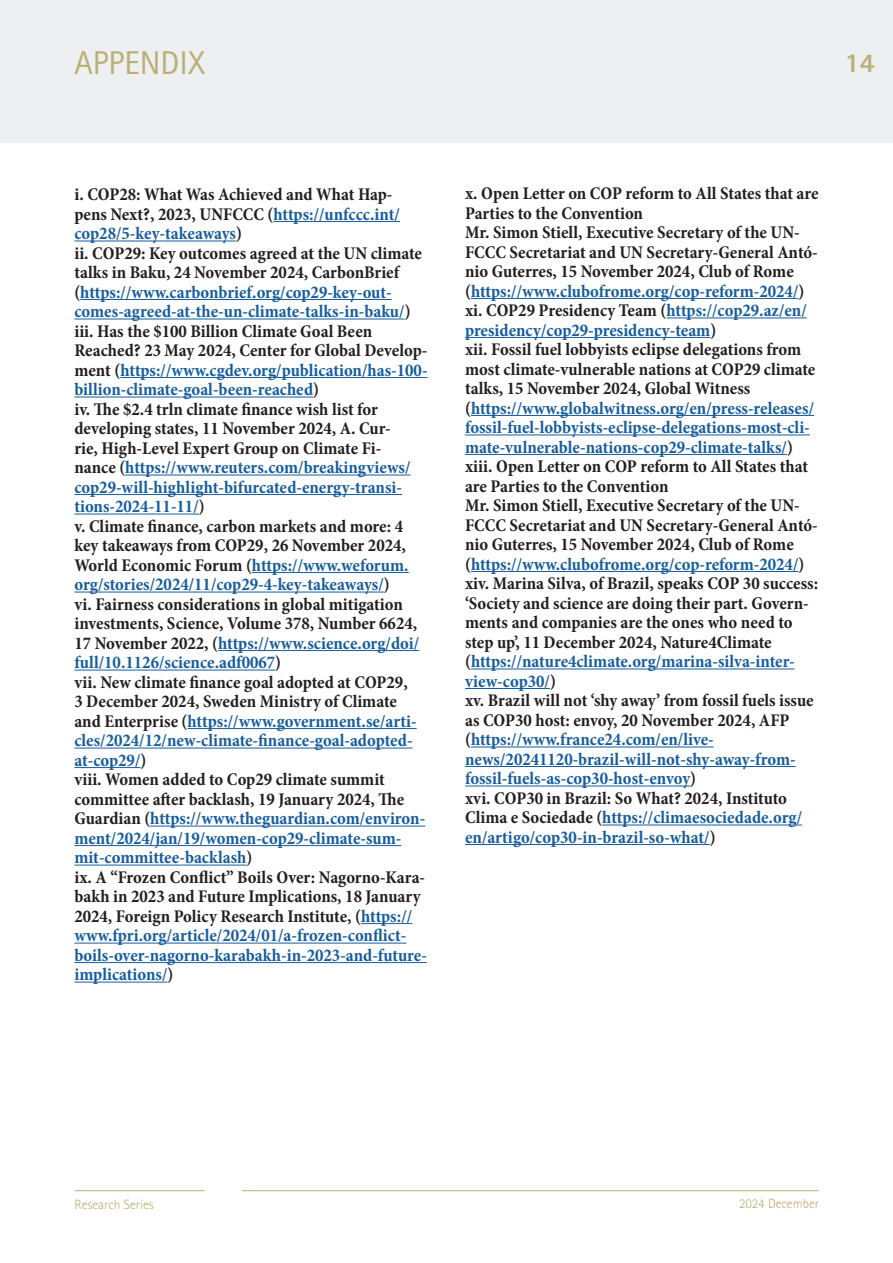
<style>
.page{position:relative;width:893px;height:1263px;background:#fff}
.page>*{position:absolute;margin:0;border:0;box-sizing:border-box;transform-origin:0 0}
.t1{font:33px "Rotis Sans Serif Std";color:#baaf75}
.t2{font:800 27px "Rotis Sans Serif Std";color:#baaf75}
.t3{font:700 condensed 18px/19.5px "Minion Pro";color:#231f20}
.t4{font:700 condensed 18px/19.5px "Minion Pro";color:#175d9e}
.t5{font:300 13.5px "Rotis Sans Serif Std";color:#baaf75}
.s1{color:#175d9e}
.s2{color:#231f20}
</style>
<div class="page">
<div style="left:0;top:0;width:893px;height:142px;background:#edeff0"></div>
<hr style="left:0;top:0;width:1px;height:143px;background:#baaf75">
<hr style="left:273px;top:221px;width:127px;height:1px;background:#175d9e">
<hr style="left:74px;top:241px;width:162px;height:1px;background:#175d9e">
<hr style="left:80px;top:299px;width:312px;height:1px;background:#175d9e">
<hr style="left:74px;top:319px;width:331px;height:1px;background:#175d9e">
<hr style="left:120px;top:377px;width:308px;height:1px;background:#175d9e">
<hr style="left:74px;top:397px;width:239px;height:1px;background:#175d9e">
<hr style="left:125px;top:475px;width:286px;height:1px;background:#175d9e">
<hr style="left:74px;top:494px;width:328px;height:1px;background:#175d9e">
<hr style="left:74px;top:514px;width:125px;height:1px;background:#175d9e">
<hr style="left:252px;top:572px;width:157px;height:1px;background:#175d9e">
<hr style="left:74px;top:592px;width:310px;height:1px;background:#175d9e">
<hr style="left:218px;top:650px;width:201px;height:1px;background:#175d9e">
<hr style="left:74px;top:670px;width:201px;height:1px;background:#175d9e">
<hr style="left:188px;top:728px;width:229px;height:1px;background:#175d9e">
<hr style="left:74px;top:748px;width:339px;height:1px;background:#175d9e">
<hr style="left:74px;top:767px;width:66px;height:1px;background:#175d9e">
<hr style="left:150px;top:826px;width:275px;height:1px;background:#175d9e">
<hr style="left:74px;top:845px;width:327px;height:1px;background:#175d9e">
<hr style="left:74px;top:865px;width:172px;height:1px;background:#175d9e">
<hr style="left:361px;top:923px;width:51px;height:1px;background:#175d9e">
<hr style="left:74px;top:943px;width:332px;height:1px;background:#175d9e">
<hr style="left:74px;top:962px;width:353px;height:1px;background:#175d9e">
<hr style="left:74px;top:982px;width:94px;height:1px;background:#175d9e">
<hr style="left:471px;top:298px;width:327px;height:1px;background:#175d9e">
<hr style="left:666px;top:317px;width:141px;height:1px;background:#175d9e">
<hr style="left:465px;top:337px;width:245px;height:1px;background:#175d9e">
<hr style="left:471px;top:415px;width:343px;height:1px;background:#175d9e">
<hr style="left:465px;top:434px;width:345px;height:1px;background:#175d9e">
<hr style="left:465px;top:454px;width:322px;height:1px;background:#175d9e">
<hr style="left:471px;top:571px;width:327px;height:1px;background:#175d9e">
<hr style="left:471px;top:668px;width:324px;height:1px;background:#175d9e">
<hr style="left:465px;top:688px;width:85px;height:1px;background:#175d9e">
<hr style="left:471px;top:746px;width:243px;height:1px;background:#175d9e">
<hr style="left:465px;top:766px;width:331px;height:1px;background:#175d9e">
<hr style="left:465px;top:785px;width:225px;height:1px;background:#175d9e">
<hr style="left:602px;top:824px;width:200px;height:1px;background:#175d9e">
<hr style="left:465px;top:844px;width:245px;height:1px;background:#175d9e">
<hr style="left:74px;top:1190px;width:131px;height:1px;background:#baaf75">
<hr style="left:242px;top:1190px;width:577px;height:1px;background:#baaf75">
<p class="t1" style="left:74px;top:43px;width:132px">APPENDIX</p>
<p class="t2" style="left:845px;top:45px;width:32px">14</p>
<p class="t3" style="left:74px;top:185px;width:327px">i. COP28: What Was Achieved and What Hap&shy;pens Next?, 2023, UNFCCC (<span class="s1">https://unfccc.int/ cop28/5-key-takeaways</span>)</p>
<p class="t4" style="left:74px;top:243px;width:349px"><span class="s2">ii. COP29: Key outcomes agreed at the UN climate talks in Baku, 24 November 2024, CarbonBrief (</span>https://www.carbonbrief.org/cop29-key-out&shy;comes-agreed-at-the-un-climate-talks-in-baku/<span class="s2">)</span></p>
<p class="t3" style="left:74px;top:321px;width:355px">iii. Has the $100 Billion Climate Goal Been Reached? 23 May 2024, Center for Global Develop&shy;ment (<span class="s1">https://www.cgdev.org/publication/has-100- billion-climate-goal-been-reached</span>)</p>
<p class="t3" style="left:74px;top:399px;width:338px">iv. The $2.4 trln climate finance wish list for developing states, 11 November 2024, A. Cur&shy;rie, High-Level Expert Group on Climate Fi&shy;nance (<span class="s1">https://www.reuters.com/breakingviews/ cop29-will-highlight-bifurcated-energy-transi&shy;tions-2024-11-11/</span>)</p>
<p class="t3" style="left:74px;top:516px;width:336px">v. Climate finance, carbon markets and more: 4 key takeaways from COP29, 26 November 2024, World Economic Forum (<span class="s1">https://www.weforum. org/stories/2024/11/cop29-4-key-takeaways/</span>)</p>
<p class="t3" style="left:74px;top:594px;width:346px">vi. Fairness considerations in global mitigation investments, Science, Volume 378, Number 6624, 17 November 2022, (<span class="s1">https://www.science.org/doi/ full/10.1126/science.adf0067</span>)</p>
<p class="t3" style="left:74px;top:672px;width:344px">vii. New climate finance goal adopted at COP29, 3 December 2024, Sweden Ministry of Climate and Enterprise (<span class="s1">https://www.government.se/arti&shy;cles/2024/12/new-climate-finance-goal-adopted&shy;at-cop29/</span>)</p>
<p class="t4" style="left:74px;top:770px;width:352px"><span class="s2">viii. Women added to Cop29 climate summit committee after backlash, 19 January 2024, The Guardian (</span>https://www.theguardian.com/environ&shy;ment/2024/jan/19/women-cop29-climate-sum&shy;mit-committee-backlash<span class="s2">)</span></p>
<p class="t3" style="left:74px;top:867px;width:354px">ix. A “Frozen Conflict” Boils Over: Nagorno-Kara&shy;bakh in 2023 and Future Implications, 18 January 2024, Foreign Policy Research Institute, (<span class="s1">https:// www.fpri.org/article/2024/01/a-frozen-conflict&shy;boils-over-nagorno-karabakh-in-2023-and-future&shy;implications/</span>)</p>
<p class="t3" style="left:465px;top:184px;width:355px">x. Open Letter on COP reform to All States that are<br>Parties to the Convention</p>
<p class="t3" style="left:465px;top:223px;width:354px">Mr. Simon Stiell, Executive Secretary of the UN-FCCC Secretariat and UN Secretary-General Antó&shy;nio Guterres, 15 November 2024, Club of Rome (<span class="s1">https://www.clubofrome.org/cop-reform-2024/</span>)</p>
<p class="t4" style="left:465px;top:301px;width:343px"><span class="s2">xi. COP29 Presidency Team (</span>https://cop29.az/en/ presidency/cop29-presidency-team<span class="s2">)</span></p>
<p class="t3" style="left:465px;top:340px;width:352px">xii. Fossil fuel lobbyists eclipse delegations from most climate-vulnerable nations at COP29 climate talks, 15 November 2024, Global Witness</p>
<p class="t4" style="left:465px;top:398px;width:351px"><span class="s2">(</span>https://www.globalwitness.org/en/press-releases/ fossil-fuel-lobbyists-eclipse-delegations-most-cli&shy;mate-vulnerable-nations-cop29-climate-talks/<span class="s2">)</span></p>
<p class="t3" style="left:465px;top:457px;width:345px">xiii. Open Letter on COP reform to All States that are Parties to the Convention</p>
<p class="t3" style="left:465px;top:496px;width:354px">Mr. Simon Stiell, Executive Secretary of the UN-FCCC Secretariat and UN Secretary-General Antó&shy;nio Guterres, 15 November 2024, Club of Rome (<span class="s1">https://www.clubofrome.org/cop-reform-2024/</span>)</p>
<p class="t3" style="left:465px;top:574px;width:355px">xiv. Marina Silva, of Brazil, speaks COP 30 success: ‘Society and science are doing their part. Govern&shy;ments and companies are the ones who need to step up’, 11 December 2024, Nature4Climate</p>
<p class="t4" style="left:465px;top:652px;width:331px"><span class="s2">(</span>https://nature4climate.org/marina-silva-inter&shy;view-cop30/<span class="s2">)</span></p>
<p class="t3" style="left:465px;top:691px;width:350px">xv. Brazil will not ‘shy away’ from fossil fuels issue as COP30 host: envoy, 20 November 2024, AFP</p>
<p class="t4" style="left:465px;top:730px;width:332px"><span class="s2">(</span>https://www.france24.com/en/live&shy;news/20241120-brazil-will-not-shy-away-from&shy;fossil-fuels-as-cop30-host-envoy<span class="s2">)</span></p>
<p class="t4" style="left:465px;top:788px;width:339px"><span class="s2">xvi. COP30 in Brazil: So What? 2024, Instituto<br>Clima e Sociedade (</span>https://climaesociedade.org/ en/artigo/cop30-in-brazil-so-what/<span class="s2">)</span></p>
<p class="t5" style="left:74px;top:1197px;width:81px">Research Series</p>
<p class="t5" style="left:739px;top:1195px;width:81px">2024 December</p>
</div>
